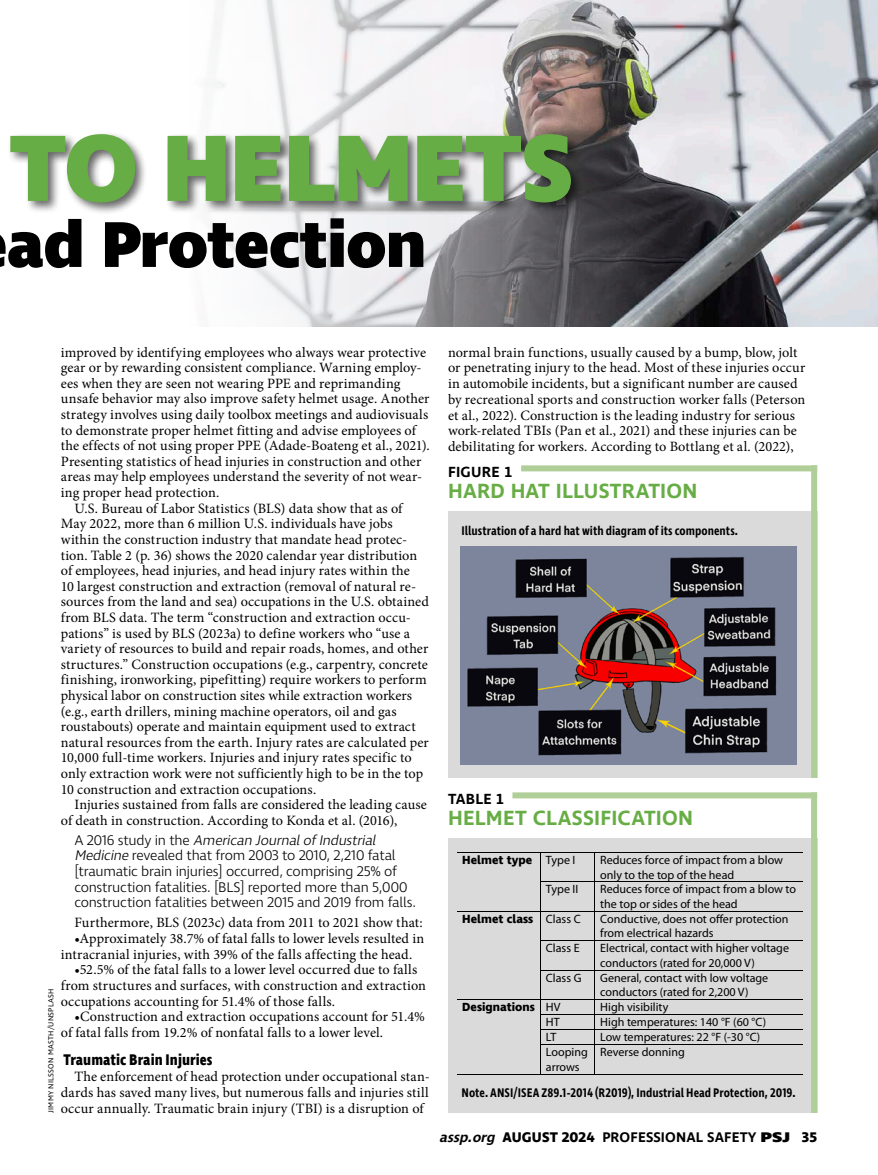
<style>
.page{position:relative;width:878px;height:1175px;background:#fff}
.page>*{position:absolute;margin:0;border:0;box-sizing:border-box;transform-origin:0 0}
.t1{font:800 96px "Ingra";letter-spacing:-.005em;color:#67ad45}
.t2{font:800 66px "Ingra";letter-spacing:-.01em;color:#000}
.t3{font:600 21px "Ingra";letter-spacing:.01em;color:#67ad45}
.t4{font:700 15.75px "Ingra Cd";color:#000}
.t5{font:600 15px "Ingra";letter-spacing:.015em;color:#000}
.t6{font:14.25px/15.8px "Minion Pro";letter-spacing:.01em;color:#000}
.t7{font:300 14.25px/15.6px "Ingra";letter-spacing:-.015em;color:#000}
.t8{font:600 14.25px "Ingra";letter-spacing:.01em;color:#000}
.t9{font:600 12.75px "Ingra Cd";color:#000}
.t10{font:12px/14.4px "Myriad Pro";color:#000}
.t11{font:700 12px "Ingra";color:#000}
.t12{font:7.5px "Ingra";letter-spacing:.035em;color:#000}
.s1{font-style:italic}
.s2{font-family:"Myriad Pro";font-weight:400}
.s3{font-weight:700}
.s4{font-weight:800}
</style>
<div class="page">
<img style="left:210px;top:0;width:668px;height:326px">
<div style="left:448px;top:511px;width:369px;height:267px;background:#dbdadb"></div>
<img style="left:460px;top:546px;width:336px;height:219px">
<div style="left:521px;top:465px;width:296px;height:6px;background:#b0ce98"></div>
<div style="left:811px;top:465px;width:6px;height:313px;background:#b0ce98"></div>
<div style="left:0;top:131px;width:584px;height:84px;background:#000;opacity:.6"></div>
<div style="left:448px;top:838px;width:369px;height:274px;background:#dbdadb"></div>
<hr style="left:457px;top:852px;width:83px;height:1px;background:#000">
<hr style="left:540px;top:852px;width:54px;height:1px;background:#000">
<hr style="left:595px;top:852px;width:207px;height:1px;background:#000">
<hr style="left:540px;top:881px;width:54px;height:1px;background:#000">
<hr style="left:595px;top:881px;width:207px;height:1px;background:#000">
<hr style="left:457px;top:911px;width:83px;height:1px;background:#000">
<hr style="left:540px;top:911px;width:54px;height:1px;background:#000">
<hr style="left:595px;top:911px;width:207px;height:1px;background:#000">
<hr style="left:540px;top:940px;width:54px;height:1px;background:#000">
<hr style="left:595px;top:940px;width:207px;height:1px;background:#000">
<hr style="left:540px;top:969px;width:54px;height:1px;background:#000">
<hr style="left:595px;top:969px;width:207px;height:1px;background:#000">
<hr style="left:457px;top:999px;width:83px;height:1px;background:#000">
<hr style="left:540px;top:999px;width:54px;height:1px;background:#000">
<hr style="left:595px;top:999px;width:207px;height:1px;background:#000">
<hr style="left:540px;top:1014px;width:54px;height:1px;background:#000">
<hr style="left:595px;top:1014px;width:207px;height:1px;background:#000">
<hr style="left:540px;top:1029px;width:54px;height:1px;background:#000">
<hr style="left:595px;top:1029px;width:207px;height:1px;background:#000">
<hr style="left:540px;top:1044px;width:54px;height:1px;background:#000">
<hr style="left:595px;top:1044px;width:207px;height:1px;background:#000">
<hr style="left:457px;top:1073px;width:83px;height:1px;background:#000">
<svg style="left:540px;top:853px;width:1px;height:220px"></svg>
<hr style="left:540px;top:1073px;width:54px;height:1px;background:#000">
<svg style="left:594px;top:852px;width:1px;height:222px"></svg>
<hr style="left:595px;top:1073px;width:207px;height:1px;background:#000">
<div style="left:512px;top:792px;width:305px;height:6px;background:#b0ce98"></div>
<div style="left:811px;top:792px;width:6px;height:320px;background:#b0ce98"></div>
<h1 class="t1" style="left:9px;top:107px;width:565px">TO HELMETS</h1>
<h2 class="t2" style="left:7px;top:202px;width:421px">ad Protection</h2>
<p class="t6" style="left:61px;top:344px;width:367px">improved by identifying employees who always wear protective</p>
<p class="t6" style="left:61px;top:360px;width:362px">gear or by rewarding consistent compliance. Warning employ-</p>
<p class="t6" style="left:61px;top:375px;width:341px">ees when they are seen not wearing PPE and reprimanding</p>
<p class="t6" style="left:61px;top:391px;width:370px">unsafe behavior may also improve safety helmet usage. Another</p>
<p class="t6" style="left:61px;top:407px;width:369px">strategy involves using daily toolbox meetings and audiovisuals</p>
<p class="t6" style="left:61px;top:422px;width:356px">to demonstrate proper helmet fitting and advise employees of</p>
<p class="t6" style="left:61px;top:438px;width:370px">the effects of not using proper PPE (Adade-Boateng et al., 2021).</p>
<p class="t6" style="left:61px;top:453px;width:362px">Presenting statistics of head injuries in construction and other</p>
<p class="t6" style="left:61px;top:469px;width:363px">areas may help employees understand the severity of not wear-</p>
<p class="t6" style="left:61px;top:485px;width:160px">ing proper head protection.</p>
<p class="t6" style="left:74px;top:500px;width:329px">U.S. Bureau of Labor Statistics (BLS) data show that as of</p>
<p class="t6" style="left:61px;top:516px;width:333px">May 2022, more than 6 million U.S. individuals have jobs</p>
<p class="t6" style="left:61px;top:531px;width:348px">within the construction industry that mandate head protec-</p>
<p class="t6" style="left:61px;top:547px;width:358px">tion. Table 2 (p. 36) shows the 2020 calendar year distribution</p>
<p class="t6" style="left:61px;top:563px;width:350px">of employees, head injuries, and head injury rates within the</p>
<p class="t6" style="left:61px;top:578px;width:357px">10 largest construction and extraction (removal of natural re-</p>
<p class="t6" style="left:61px;top:594px;width:369px">sources from the land and sea) occupations in the U.S. obtained</p>
<p class="t6" style="left:61px;top:609px;width:351px">from BLS data. The term “construction and extraction occu-</p>
<p class="t6" style="left:61px;top:625px;width:351px">pations” is used by BLS (2023a) to define workers who “use a</p>
<p class="t6" style="left:61px;top:641px;width:369px">variety of resources to build and repair roads, homes, and other</p>
<p class="t6" style="left:61px;top:656px;width:368px">structures.” Construction occupations (e.g., carpentry, concrete</p>
<p class="t6" style="left:61px;top:672px;width:367px">finishing, ironworking, pipefitting) require workers to perform</p>
<p class="t6" style="left:61px;top:687px;width:353px">physical labor on construction sites while extraction workers</p>
<p class="t6" style="left:61px;top:703px;width:337px">(e.g., earth drillers, mining machine operators, oil and gas</p>
<p class="t6" style="left:61px;top:719px;width:356px">roustabouts) operate and maintain equipment used to extract</p>
<p class="t6" style="left:61px;top:734px;width:369px">natural resources from the earth. Injury rates are calculated per</p>
<p class="t6" style="left:61px;top:750px;width:352px">10,000 full-time workers. Injuries and injury rates specific to</p>
<p class="t6" style="left:61px;top:765px;width:364px">only extraction work were not sufficiently high to be in the top</p>
<p class="t6" style="left:61px;top:781px;width:257px">10 construction and extraction occupations.</p>
<p class="t6" style="left:74px;top:797px;width:354px">Injuries sustained from falls are considered the leading cause</p>
<p class="t6" style="left:61px;top:812px;width:338px">of death in construction. According to Konda et al. (2016),</p>
<p class="t7" style="left:74px;top:833px;width:343px">A 2 0 1 6 s t u d y i n t h e <span class="s1">American JournalofIndustrial Medicine</span> revealed that from 2003 to 2010, 2,210 fatal [traumatic brain injuries] occurred, comprising 25% of construction fatalities. [BLS] reported more than 5,000 construction fatalities between 2015 and 2019 from falls.</p>
<p class="t6" style="left:74px;top:915px;width:350px">Furthermore, BLS (2023c) data from 2011 to 2021 show that:</p>
<p class="t6" style="left:61px;top:930px;width:365px;text-indent:13px">•Approximately 38.7% of fatal falls to lower levels resulted in intracranial injuries, with 39% of the falls affecting the head.</p>
<p class="t6" style="left:61px;top:962px;width:366px;text-indent:13px">•52.5% of the fatal falls to a lower level occurred due to falls from structures and surfaces, with construction and extraction occupations accounting for 51.4% of those falls.</p>
<p class="t6" style="left:61px;top:1009px;width:365px;text-indent:13px">•Construction and extraction occupations account for 51.4% of fatal falls from 19.2% of nonfatal falls to a lower level.</p>
<p class="t4" style="left:64px;top:1050px;width:150px">Traumatic Brain Injuries</p>
<p class="t6" style="left:61px;top:1068px;width:370px;text-align:justify;text-indent:13px">The enforcement of head protection under occupational stan&shy;dards has saved many lives, but numerous falls and injuries still occur annually. Traumatic brain injury (TBI) is a disruption of</p>
<p class="t12" style="left:46px;top:1112px;width:126px;rotate:-90deg">JIMMY NILSSON MASTH/UNSPLASH</p>
<p class="t6" style="left:448px;top:344px;width:359px">normal brain functions, usually caused by a bump, blow, jolt or penetrating injury to the head. Most of these injuries occur in automobile incidents, but a significant number are caused by recreational sports and construction worker falls (Peterson et al., 2022). Construction is the leading industry for serious work-related TBIs (Pan et al., 2021) and these injuries can be debilitating for workers. According to Bottlang et al. (2022),</p>
<p class="t5" style="left:448px;top:462px;width:66px">FIGURE 1</p>
<h3 class="t3" style="left:448px;top:477px;width:251px">HARD HAT ILLUSTRATION</h3>
<p class="t9" style="left:461px;top:522px;width:278px">Illustration of a hard hat with diagram of its components.</p>
<p class="t5" style="left:448px;top:789px;width:58px">TABLE 1</p>
<h3 class="t3" style="left:448px;top:804px;width:246px">HELMET CLASSIFICATION</h3>
<p class="t11" style="left:462px;top:852px;width:115px">Helmet type <span class="s2">Type I</span></p>
<p class="t10" style="left:600px;top:852px;width:184px">Reduces force of impact from a blow only to the top of the head</p>
<p class="t10" style="left:546px;top:882px;width:34px">Type II</p>
<p class="t10" style="left:600px;top:882px;width:197px">Reduces force of impact from a blow to the top or sides of the head</p>
<p class="t11" style="left:462px;top:911px;width:120px">Helmet class <span class="s2">Class C</span></p>
<p class="t10" style="left:600px;top:911px;width:190px">Conductive, does not offer protection from electrical hazards</p>
<p class="t10" style="left:546px;top:940px;width:35px">Class E</p>
<p class="t10" style="left:600px;top:940px;width:190px">Electrical, contact with higher voltage conductors (rated for 20,000 V)</p>
<p class="t10" style="left:546px;top:970px;width:37px">Class G</p>
<p class="t10" style="left:600px;top:970px;width:169px">General, contact with low voltage conductors (rated for 2,200 V)</p>
<p class="t11" style="left:462px;top:999px;width:100px">Designations <span class="s2">HV</span></p>
<p class="t10" style="left:600px;top:999px;width:70px">High visibility</p>
<p class="t10" style="left:546px;top:1014px;width:15px">HT</p>
<p class="t10" style="left:600px;top:1014px;width:167px">High temperatures: 140 °F (60 °C)</p>
<p class="t10" style="left:546px;top:1029px;width:12px">LT</p>
<p class="t10" style="left:600px;top:1029px;width:161px">Low temperatures: 22 °F (-30 °C)</p>
<p class="t10" style="left:546px;top:1044px;width:43px">Looping arrows</p>
<p class="t10" style="left:600px;top:1044px;width:86px">Reverse donning</p>
<p class="t9" style="left:461px;top:1085px;width:336px">Note. ANSI/ISEA Z89.1-2014 (R2019), Industrial Head Protection, 2019.</p>
<p class="t8" style="left:439px;top:1128px;width:379px"><span class="s1">assp.org</span> <span class="s3">AUGUST 2024</span> PROFESSIONAL SAFETY <span class="s4">PSJ</span> <span class="s3">35</span></p>
</div>
